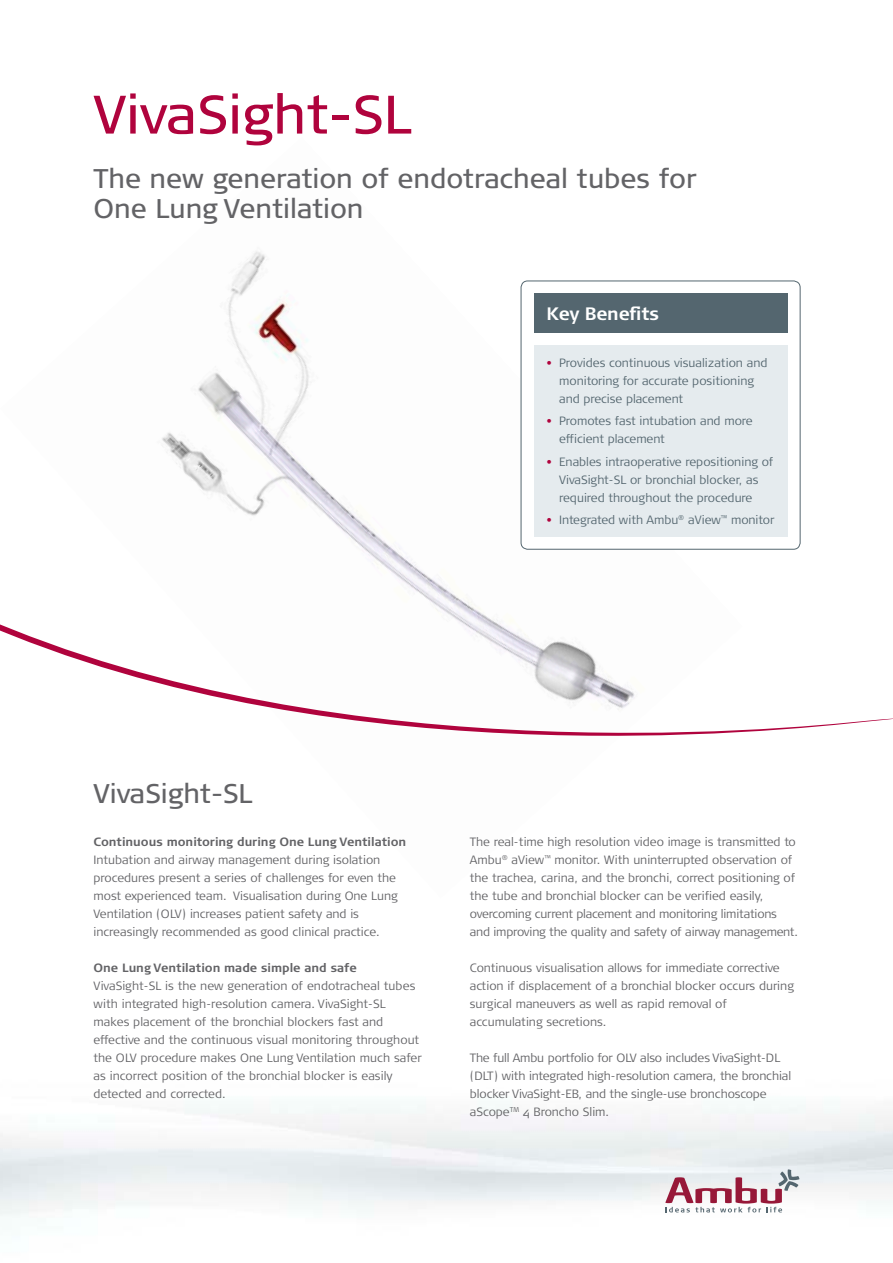
<style>
.page{position:relative;width:893px;height:1263px;background:#fff}
.page>*{position:absolute;margin:0;border:0;box-sizing:border-box;transform-origin:0 0}
.t1{font:54px "Signa OT";color:#b0033d}
.t2{font:27px/30px "Signa OT";color:#636366}
.t3{font:700 18px "Signa OT";letter-spacing:-.01em;color:#fff}
.t4{font:300 12px/18px "Signa OT";color:#636366}
.t5{font:300 12px/18px "Signa OT";color:#54666f}
.t6{font:700 12px "Signa OT";color:#636366}
.s1{color:#b0033d}
</style>
<div class="page">
<img style="left:0;top:1105px;width:893px;height:111px">
<img style="left:162px;top:251px;width:581px;height:368px">
<svg style="left:665px;top:1169px;width:134px;height:43px"></svg>
<svg style="left:0;top:619px;width:893px;height:117px"></svg>
<div style="left:521px;top:281px;width:279px;height:268px;background:#fff;border-radius:7px"></div>
<div style="left:521px;top:281px;width:279px;height:268px;border:1px solid #54666f;border-radius:7px"></div>
<div style="left:534px;top:294px;width:253px;height:39px;background:#54666f"></div>
<div style="left:534px;top:345px;width:253px;height:192px;background:#e5ebee"></div>
<h1 class="t1" style="left:94px;top:84px;width:320px">VivaSight-SL</h1>
<h2 class="t2" style="left:94px;top:163px;width:605px">The new generation of endotracheal tubes for<br>One Lung Ventilation</h2>
<h3 class="t3" style="left:546px;top:303px;width:114px">Key Benefits</h3>
<p class="t5" style="left:559px;top:354px;width:210px;text-indent:-13px"><span class="s1">•</span> Provides continuous visualization and monitoring for accurate positioning and precise placement</p>
<p class="t5" style="left:559px;top:412px;width:195px;text-indent:-13px"><span class="s1">•</span> Promotes fast intubation and more efficient placement</p>
<p class="t5" style="left:559px;top:452px;width:216px;text-indent:-13px"><span class="s1">•</span> Enables intraoperative repositioning of<br>VivaSight-SL or bronchial blocker, as required throughout the procedure</p>
<p class="t5" style="left:546px;top:511px;width:230px"><span class="s1">•</span> Integrated with Ambu<sup>®</sup> aView<sup>™</sup> monitor</p>
<h2 class="t2" style="left:94px;top:778px;width:161px">VivaSight-SL</h2>
<p class="t6" style="left:94px;top:835px;width:314px">Continuous monitoring during One Lung Ventilation</p>
<p class="t4" style="left:94px;top:851px;width:306px">Intubation and airway management during isolation procedures present a series of challenges for even the most experienced team. Visualisation during One Lung Ventilation (OLV) increases patient safety and is increasingly recommended as good clinical practice.</p>
<p class="t6" style="left:94px;top:961px;width:265px">One Lung Ventilation made simple and safe</p>
<p class="t4" style="left:94px;top:977px;width:330px">VivaSight-SL is the new generation of endotracheal tubes with integrated high-resolution camera. VivaSight-SL makes placement of the bronchial blockers fast and effective and the continuous visual monitoring throughout the OLV procedure makes One Lung Ventilation much safer as incorrect position of the bronchial blocker is easily detected and corrected.</p>
<p class="t4" style="left:470px;top:833px;width:330px">The real-time high resolution video image is transmitted to Ambu<sup>®</sup> aView<sup>™</sup> monitor. With uninterrupted observation of the trachea, carina, and the bronchi, correct positioning of the tube and bronchial blocker can be verified easily, overcoming current placement and monitoring limitations and improving the quality and safety of airway management.</p>
<p class="t4" style="left:470px;top:959px;width:326px">Continuous visualisation allows for immediate corrective action if displacement of a bronchial blocker occurs during surgical maneuvers as well as rapid removal of accumulating secretions.</p>
<p class="t4" style="left:470px;top:1049px;width:323px">The full Ambu portfolio for OLV also includes VivaSight-DL (DLT) with integrated high-resolution camera, the bronchial blocker VivaSight-EB, and the single-use bronchoscope aScope<sup>TM</sup> 4 Broncho Slim.</p>
</div>
